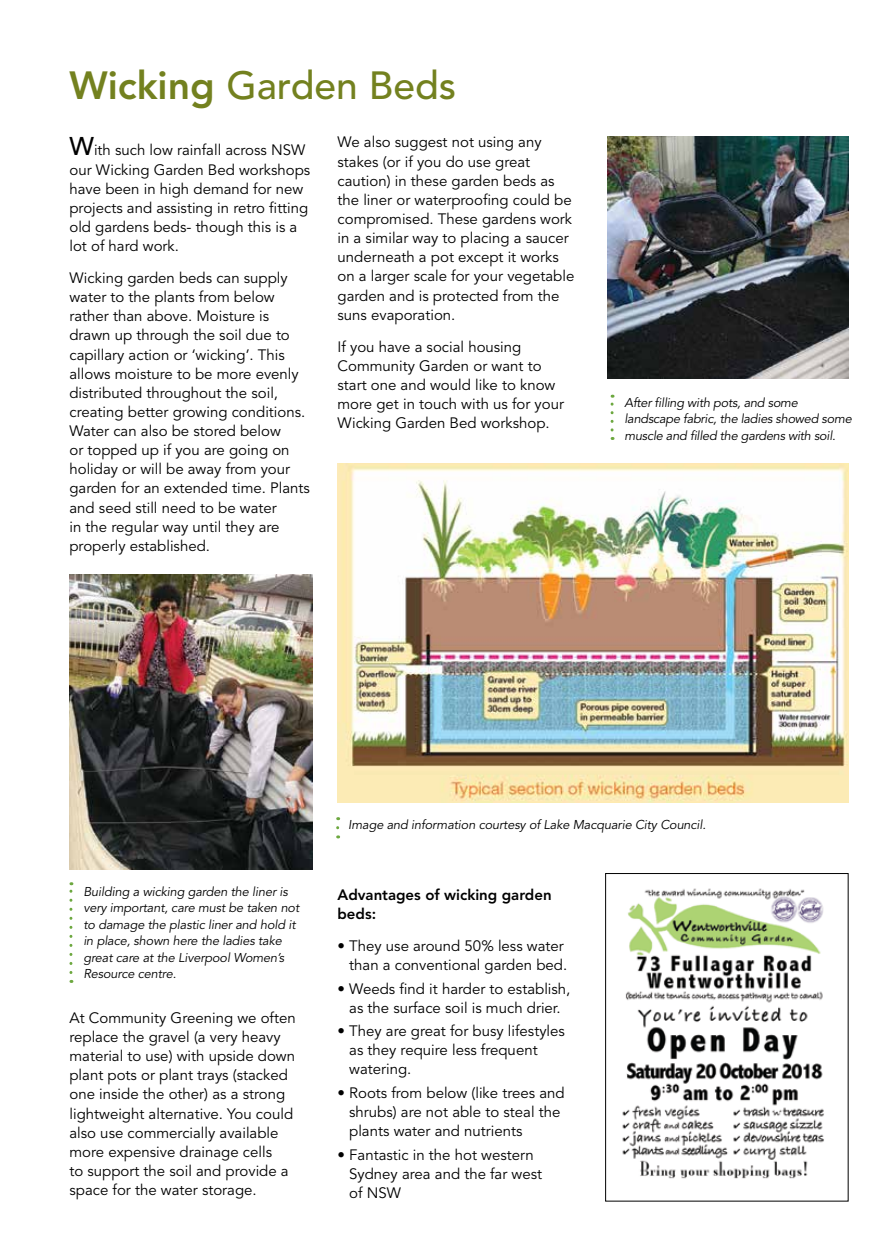
<style>
.page{position:relative;width:890px;height:1257px;background:#fff}
.page>*{position:absolute;margin:0;border:0;box-sizing:border-box;transform-origin:0 0}
.t1{font:500 39px "Avenir LT Std";color:#73811f}
.t2{font:15px/19.2px "Avenir LT Std";color:#000}
.t3{font:800 15px/19.2px "Avenir LT Std";color:#000}
.t4{font:italic 12.75px/16.5px "Avenir LT Std";letter-spacing:-.01em;color:#000}
.s1{font-weight:800}
.s2{font-weight:500;font-size:25.5px}
</style>
<div class="page">
<img style="left:69px;top:574px;width:243px;height:295px">
<img style="left:607px;top:136px;width:241px;height:242px">
<img style="left:622px;top:888px;width:202px;height:291px">
<div style="left:605px;top:873px;width:243px;height:328px;border:1px solid #000"></div>
<img style="left:337px;top:463px;width:511px;height:339px">
<svg style="left:69px;top:882px;width:3px;height:90px"></svg>
<svg style="left:610px;top:394px;width:3px;height:36px"></svg>
<svg style="left:336px;top:817px;width:3px;height:10px"></svg>
<h1 class="t1" style="left:69px;top:63px;width:388px"><span class="s1">Wicking</span> Garden Beds</h1>
<p class="t2" style="left:69px;top:141px;width:242px"><span class="s2">W</span>ith such low rainfall across NSW our Wicking Garden Bed workshops have been in high demand for new projects and assisting in retro fitting old gardens beds- though this is a lot of hard work.</p>
<p class="t2" style="left:69px;top:269px;width:242px">Wicking garden beds can supply water to the plants from below rather than above. Moisture is drawn up through the soil due to capillary action or ‘wicking’. This allows moisture to be more evenly distributed throughout the soil, creating better growing conditions.<br>Water can also be stored below<br>or topped up if you are going on holiday or will be away from your garden for an extended time. Plants and seed still need to be water<br>in the regular way until they are properly established.</p>
<p class="t2" style="left:337px;top:133px;width:238px">We also suggest not using any stakes (or if you do use great caution) in these garden beds as the liner or waterproofing could be compromised. These gardens work in a similar way to placing a saucer underneath a pot except it works on a larger scale for your vegetable garden and is protected from the suns evaporation.</p>
<p class="t2" style="left:337px;top:337px;width:228px">If you have a social housing<br>Community Garden or want to start one and would like to know more get in touch with us for your<br>Wicking Garden Bed workshop.</p>
<p class="t4" style="left:624px;top:394px;width:229px">After filling with pots, and some landscape fabric, the ladies showed some muscle and filled the gardens with soil.</p>
<p class="t4" style="left:83px;top:883px;width:217px">Building a wicking garden the liner is very important, care must be taken not to damage the plastic liner and hold it in place, shown here the ladies take great care at the Liverpool Women’s Resource centre.</p>
<p class="t2" style="left:69px;top:1008px;width:228px">At Community Greening we often replace the gravel (a very heavy material to use) with upside down plant pots or plant trays (stacked one inside the other) as a strong lightweight alternative. You could also use commercially available more expensive drainage cells<br>to support the soil and provide a space for the water storage.</p>
<p class="t4" style="left:348px;top:816px;width:359px">Image and information courtesy of Lake Macquarie City Council.</p>
<p class="t3" style="left:337px;top:885px;width:215px">Advantages of wicking garden beds:</p>
<p class="t2" style="left:337px;top:936px;width:231px;text-align:right">• They use around 50% less water than a conventional garden bed.</p>
<p class="t2" style="left:337px;top:979px;width:234px;text-align:center">• Weeds find it harder to establish, as the surface soil is much drier.</p>
<p class="t2" style="left:349px;top:1021px;width:217px;text-indent:-12px">• They are great for busy lifestyles as they require less frequent watering.</p>
<p class="t2" style="left:349px;top:1083px;width:217px;text-indent:-12px">• Roots from below (like trees and shrubs) are not able to steal the plants water and nutrients</p>
<p class="t2" style="left:349px;top:1144px;width:194px;text-indent:-12px">• Fantastic in the hot western<br>Sydney area and the far west of NSW</p>
</div>
